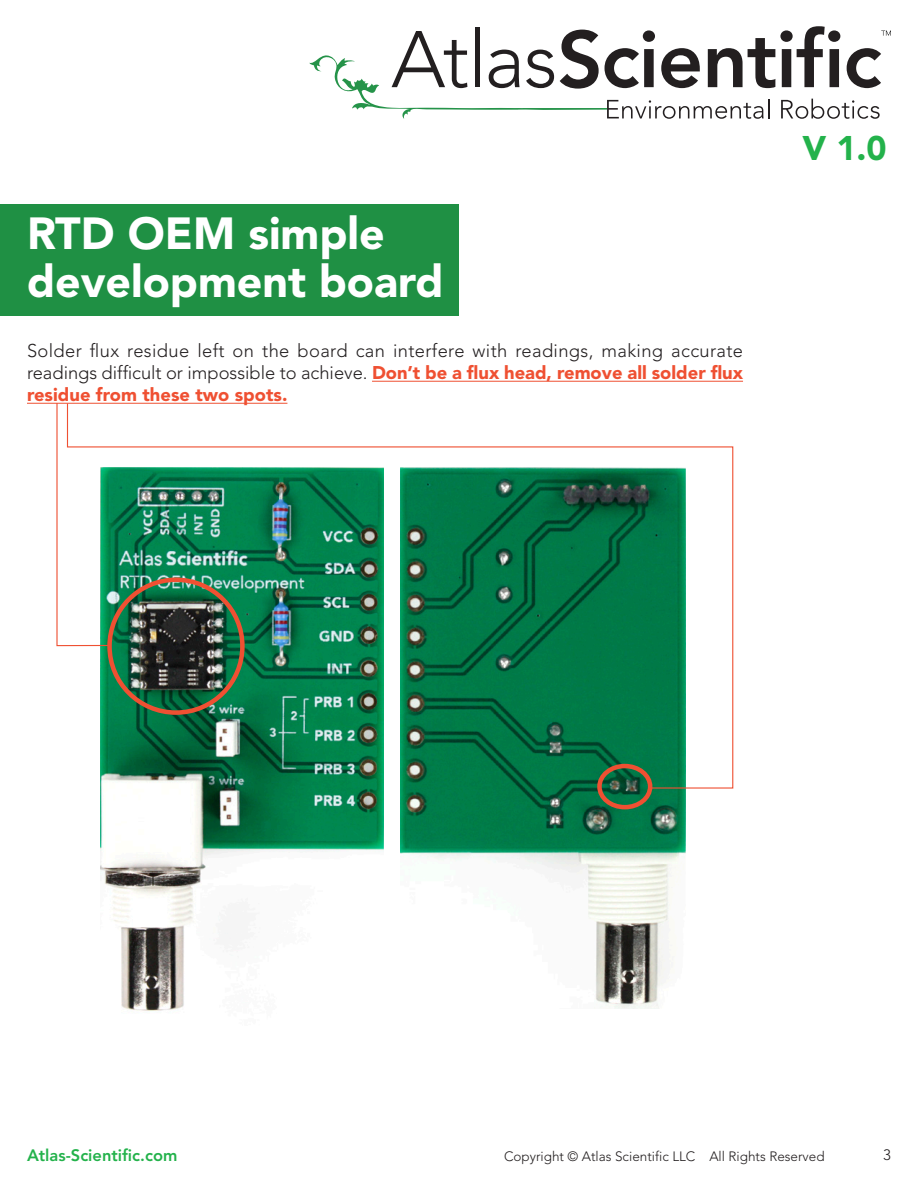
<style>
.page{position:relative;width:918px;height:1188px;background:#fff}
.page>*{position:absolute;margin:0;border:0;box-sizing:border-box;transform-origin:0 0}
.t1{font:900 44.7px/47.5px "Avenir";color:#fff}
.t2{font:900 33.9px "Avenir";color:#23b24b}
.t3{font:300 18.3px/22px "Avenir";color:#231f20;text-align:justify}
.t4{font:800 16.5px "Avenir";color:#23b24b}
.t5{font:300 15px "Avenir";color:#231f20}
.t6{font:300 13.5px "Avenir";color:#231f20}
.s1{font-weight:900;color:#ef5032}
</style>
<div class="page">
<svg style="left:309px;top:26px;width:582px;height:93px"></svg>
<hr style="left:372px;top:381px;width:371px;height:1px;background:#ef5032">
<hr style="left:27px;top:403px;width:260px;height:1px;background:#ef5032">
<img style="left:100px;top:789px;width:283px;height:222px">
<img style="left:400px;top:789px;width:285px;height:220px">
<div style="left:597px;top:764px;width:55px;height:45px;border:4px solid #ef5032;border-radius:50%"></div>
<svg style="left:56px;top:402px;width:10px;height:245px"></svg>
<svg style="left:66px;top:402px;width:668px;height:387px"></svg>
<div style="left:0;top:204px;width:459px;height:112px;background:#1f9044"></div>
<h1 class="t1" style="left:27px;top:210px;width:418px">RTD OEM simple development board</h1>
<p class="t3" style="left:27px;top:340px;width:718px">Solder flux residue left on the board can interfere with readings, making accurate readings difficult or impossible to achieve. <span class="s1">Don’t be a flux head, remove all solder flux residue from these two spots.</span></p>
<h2 class="t2" style="left:802px;top:128px;width:86px">V 1.0</h2>
<p class="t4" style="left:27px;top:1145px;width:152px">Atlas-Scientific.com</p>
<p class="t6" style="left:504px;top:1148px;width:322px">Copyright © Atlas Scientific LLC All Rights Reserved</p>
<p class="t5" style="left:883px;top:1146px;width:9px">3</p>
</div>
